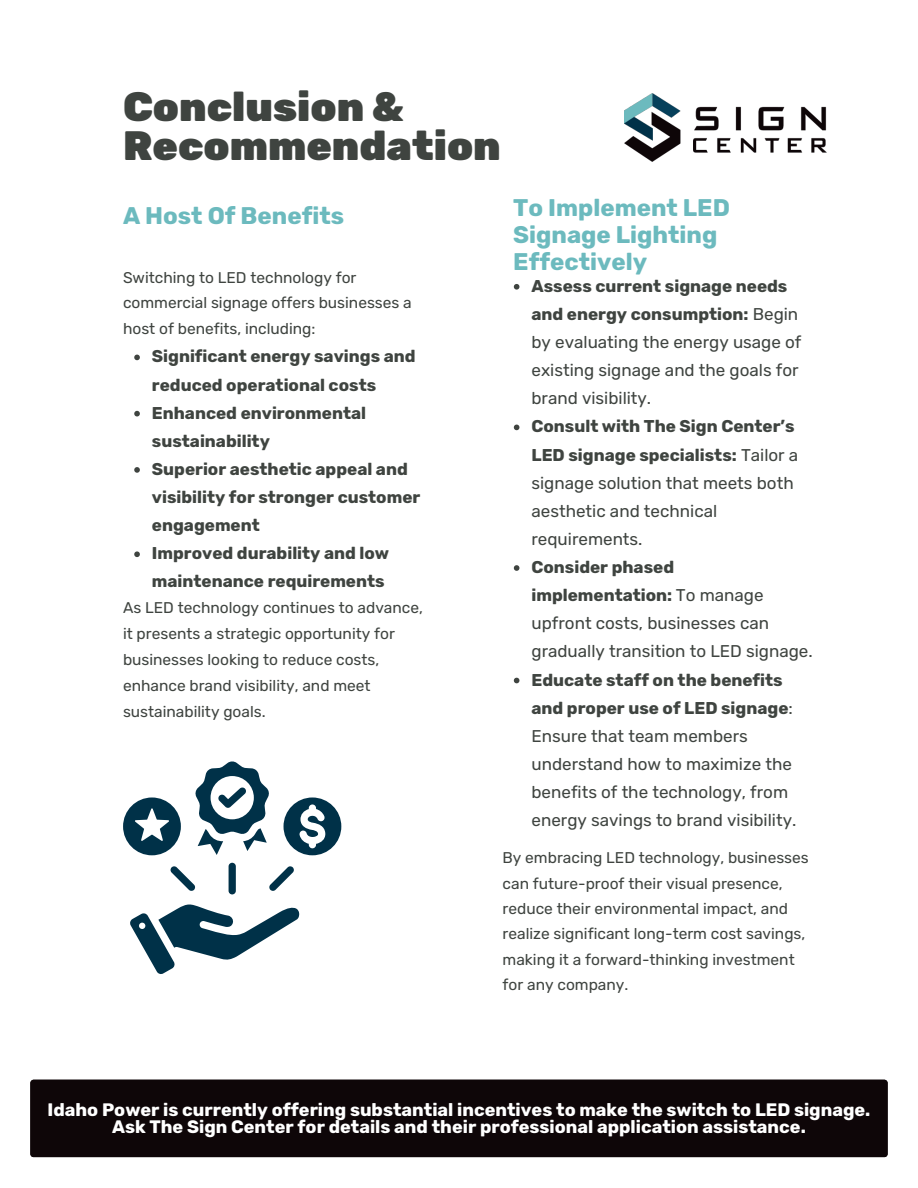
<style>
.page{position:relative;width:918px;height:1188px;background:#fff}
.page>*{position:absolute;margin:0;border:0;box-sizing:border-box;transform-origin:0 0}
.t1{font:900 40.95px/39.2px "Rubik";color:#3f4440}
.t2{font:700 24px/27px "Rubik";color:#6cbabe}
.t3{font:700 18px/16.8px "Rubik";color:#fff;text-align:center}
.t4{font:16.95px/28.2px "Rubik";color:#3f4440}
.t5{font:700 16.95px/28.2px "Rubik";color:#3f4440}
.t6{font:15.45px/25.8px "Rubik";color:#3f4440}
.s1{font-weight:700}
</style>
<div class="page">
<svg style="left:123px;top:761px;width:218px;height:213px"></svg>
<svg style="left:134px;top:355px;width:6px;height:5px"></svg>
<svg style="left:134px;top:411px;width:6px;height:5px"></svg>
<svg style="left:134px;top:467px;width:6px;height:6px"></svg>
<svg style="left:134px;top:551px;width:6px;height:6px"></svg>
<svg style="left:514px;top:284px;width:5px;height:6px"></svg>
<svg style="left:514px;top:425px;width:5px;height:5px"></svg>
<svg style="left:514px;top:565px;width:5px;height:6px"></svg>
<svg style="left:514px;top:678px;width:5px;height:5px"></svg>
<img style="left:624px;top:93px;width:203px;height:69px">
<div style="left:30px;top:1080px;width:858px;height:77px;background:#0e0608"></div>
<h1 class="t1" style="left:123px;top:88px;width:379px">Conclusion &amp;<br>Recommendation</h1>
<p class="t2" style="left:123px;top:203px;width:223px">A Host Of Benefits</p>
<p class="t2" style="left:513px;top:194px;width:218px">To Implement LED<br>Signage Lighting<br>Effectively</p>
<p class="t4" style="left:532px;top:272px;width:271px"><span class="s1">Assess current signage needs and energy consumption:</span> Begin by evaluating the energy usage of existing signage and the goals for brand visibility.</p>
<h2 class="t4" style="left:532px;top:413px;width:268px"><span class="s1">Consult with The Sign Center’s<br>LED signage specialists:</span> Tailor a signage solution that meets both aesthetic and technical requirements.</h2>
<p class="t4" style="left:532px;top:553px;width:283px"><span class="s1">Consider phased implementation:</span> To manage upfront costs, businesses can gradually transition to LED signage.</p>
<p class="t4" style="left:532px;top:666px;width:266px"><span class="s1">Educate staff on the benefits and proper use of LED signage</span>:<br>Ensure that team members understand how to maximize the benefits of the technology, from energy savings to brand visibility.</p>
<p class="t6" style="left:503px;top:845px;width:308px;line-height:25.3px">By embracing LED technology, businesses can future-proof their visual presence, reduce their environmental impact, and realize significant long-term cost savings, making it a forward-thinking investment for any company.</p>
<p class="t6" style="left:123px;top:264px;width:290px">Switching to LED technology for commercial signage offers businesses a host of benefits, including:</p>
<h2 class="t5" style="left:152px;top:343px;width:265px">Significant energy savings and reduced operational costs</h2>
<p class="t5" style="left:152px;top:399px;width:216px">Enhanced environmental sustainability</p>
<p class="t5" style="left:152px;top:455px;width:270px">Superior aesthetic appeal and visibility for stronger customer engagement</p>
<p class="t5" style="left:152px;top:539px;width:239px">Improved durability and low maintenance requirements</p>
<p class="t6" style="left:123px;top:595px;width:301px">As LED technology continues to advance, it presents a strategic opportunity for businesses looking to reduce costs, enhance brand visibility, and meet sustainability goals.</p>
<p class="t3" style="left:48px;top:1101px;width:824px">Idaho Power is currently offering substantial incentives to make the switch to LED signage.<br>Ask The Sign Center for details and their professional application assistance.</p>
</div>
